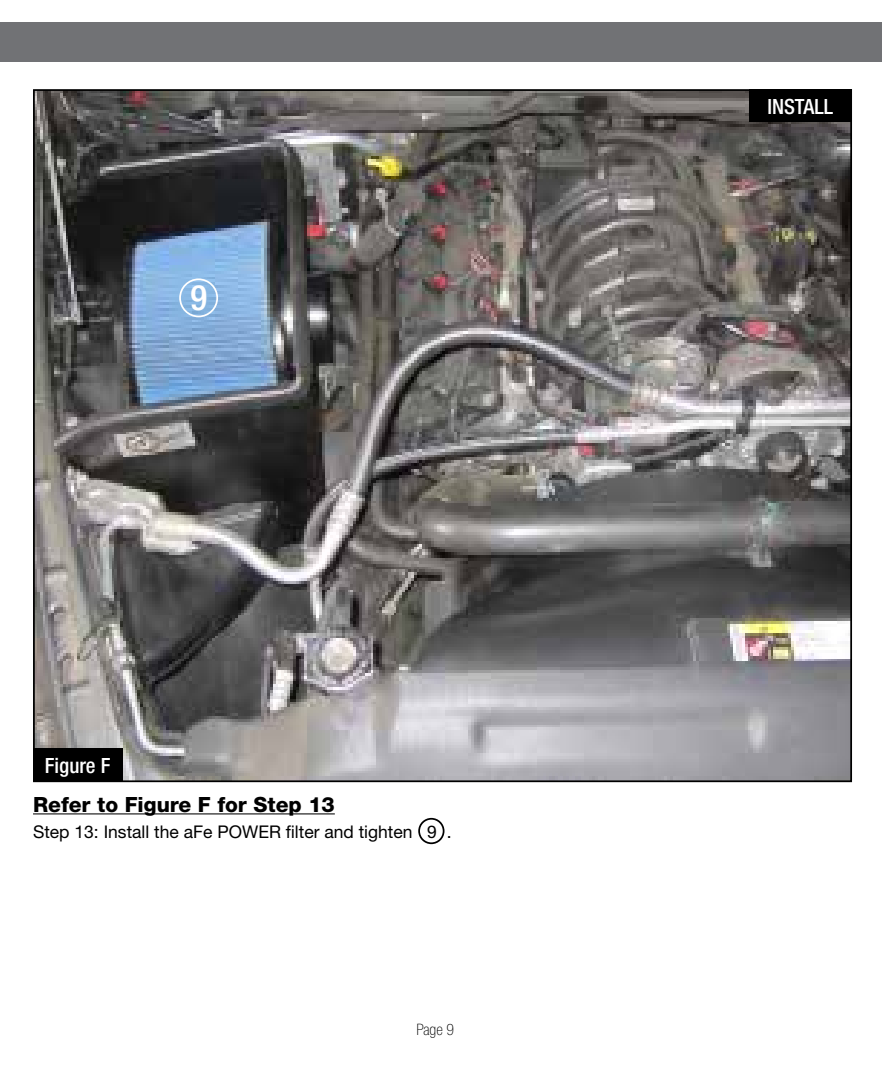
<style>
.page{position:relative;width:882px;height:1071px;background:#fff}
.page>*{position:absolute;margin:0;border:0;box-sizing:border-box;transform-origin:0 0}
.t1{font:500 condensed 35px "Helvetica Neue";color:#fff}
.t2{font:800 21px "Helvetica Neue";color:#000}
.t3{font:500 condensed 21px "Helvetica Neue";color:#fff}
.t4{font:17.5px "Helvetica Neue";color:#000}
.t5{font:100 condensed 15.75px "Helvetica Neue";color:#000}
</style>
<div class="page">
<div style="left:0;top:23px;width:882px;height:39px;background:#717275"></div>
<img style="left:36px;top:92px;width:813px;height:687px">
<hr style="left:33px;top:813px;width:302px;height:1px;background:#000">
<div style="left:33px;top:748px;width:90px;height:33px;background:#000"></div>
<div style="left:749px;top:89px;width:103px;height:33px;background:#000"></div>
<div style="left:179px;top:278px;width:39px;height:39px;border:2px solid #fff;border-radius:50%"></div>
<div style="left:418px;top:818px;width:26px;height:26px;border:2px solid #000;border-radius:50%"></div>
<h1 class="t1" style="left:191px;top:277px;width:18px">9</h1>
<p class="t3" style="left:45px;top:753px;width:67px">Figure F</p>
<p class="t2" style="left:33px;top:792px;width:303px">Refer to Figure F for Step 13</p>
<p class="t4" style="left:33px;top:822px;width:420px">Step 13: Install the aFe POWER filter and tighten 9 .</p>
<p class="t5" style="left:416px;top:1021px;width:39px">Page 9</p>
<p class="t3" style="left:767px;top:94px;width:67px">INSTALL</p>
</div>
